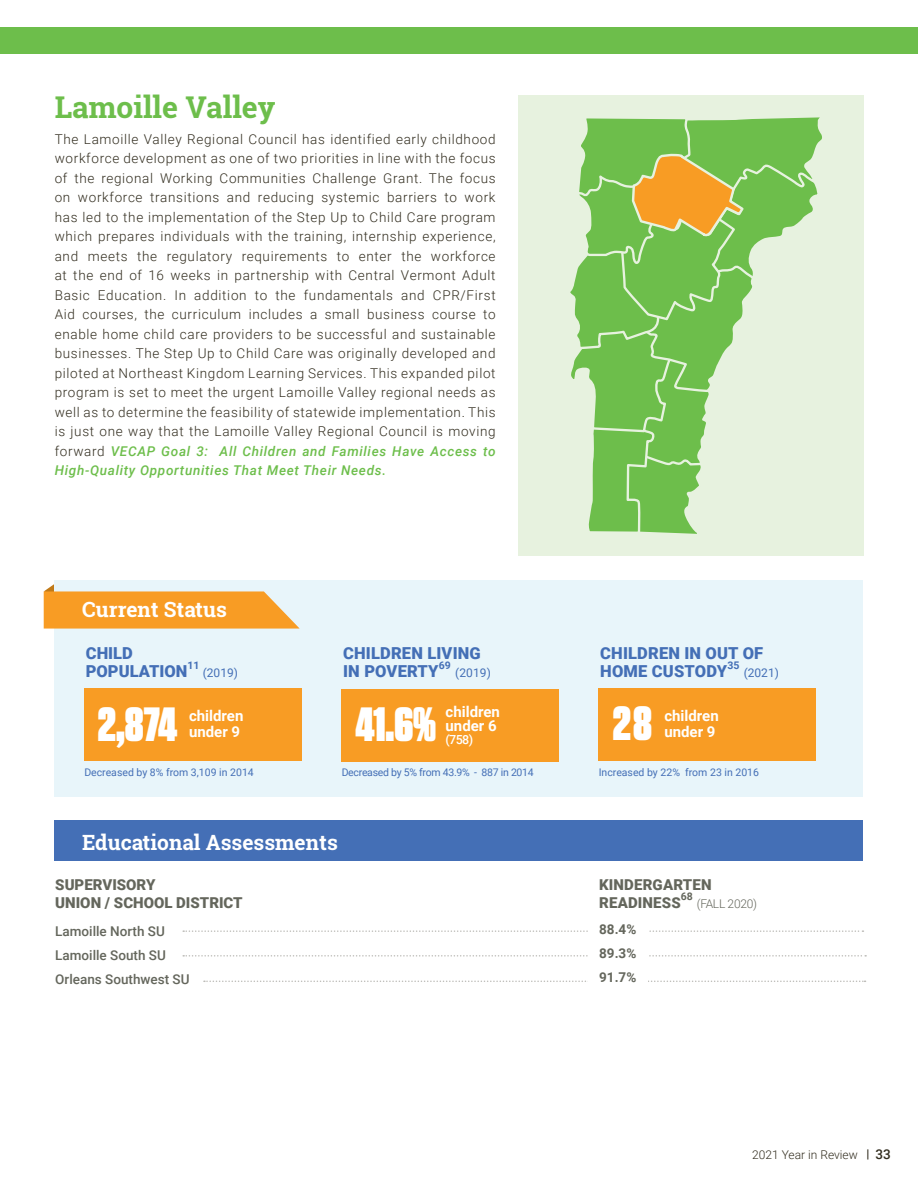
<style>
.page{position:relative;width:918px;height:1188px;background:#fff}
.page>*{position:absolute;margin:0;border:0;box-sizing:border-box;transform-origin:0 0}
.t1{font:900 48px "Tungsten";letter-spacing:-.015em;color:#fff}
.t2{font:700 30px "Roboto Slab";color:#6dbe4b}
.t3{font:700 21px "Roboto Slab";color:#fff}
.t4{font:900 16.5px/18px "Roboto";letter-spacing:.01em;color:#446fb6}
.t5{font:900 15px/18px "Roboto";color:#64665c}
.t6{font:700 15px/16.5px "Roboto";color:#fff}
.t7{font:300 13.5px/19.5px "Roboto";letter-spacing:.05em;color:#322d1f;text-align:justify}
.t8{font:500 13.5px/24px "Roboto";color:#64665c}
.t9{font:700 13.5px/24px "Roboto";color:#64665c;text-align:justify}
.t10{font:500 12.45px "Roboto";color:#fff}
.t11{font:300 12px "Roboto";color:#322d1f}
.t12{font:12px "Roboto";color:#446fb6}
.t13{font:300 12px "Roboto";letter-spacing:-.025em;color:#64665c}
.t14{font:10.5px "Roboto";color:#446fb6}
.t15{font:10.5px "Roboto";letter-spacing:-.025em;color:#446fb6}
.t16{font:700 10.5px "Roboto";color:#446fb6}
.t17{font:700 10.5px "Roboto";color:#64665c}
.s1{font-weight:500;font-style:italic;color:#6dbe4b}
.s2{font-weight:500}
.s3{font-weight:500;font-size:13.5px}
</style>
<div class="page">
<div style="left:518px;top:95px;width:345px;height:460px;background:#e7f2df"></div>
<div style="left:54px;top:820px;width:809px;height:41px;background:#446fb6"></div>
<svg style="left:183px;top:955px;width:683px;height:2px"></svg>
<svg style="left:204px;top:981px;width:662px;height:1px"></svg>
<svg style="left:183px;top:930px;width:680px;height:2px"></svg>
<div style="left:54px;top:580px;width:809px;height:216px;background:#e8f5fa"></div>
<div style="left:599px;top:688px;width:217px;height:73px;background:#f89c24"></div>
<div style="left:84px;top:688px;width:218px;height:73px;background:#f89c24"></div>
<div style="left:342px;top:689px;width:217px;height:73px;background:#f89c24"></div>
<svg style="left:44px;top:584px;width:256px;height:45px"></svg>
<svg style="left:570px;top:117px;width:252px;height:417px"></svg>
<div style="left:0;top:27px;width:918px;height:27px;background:#6dbe4b"></div>
<div style="left:588px;top:911px;width:60px;height:127px;background:#fff"></div>
<h2 class="t2" style="left:55px;top:86px;width:222px">Lamoille Valley</h2>
<p class="t7" style="left:55px;top:129px;width:442px">The Lamoille Valley Regional Council has identified early childhood workforce development as one of two priorities in line with the focus of the regional Working Communities Challenge Grant. The focus on workforce transitions and reducing systemic barriers to work has led to the implementation of the Step Up to Child Care program which prepares individuals with the training, internship experience, and meets the regulatory requirements to enter the workforce at the end of 16 weeks in partnership with Central Vermont Adult Basic Education. In addition to the fundamentals and CPR/First Aid courses, the curriculum includes a small business course to enable home child care providers to be successful and sustainable businesses. The Step Up to Child Care was originally developed and piloted at Northeast Kingdom Learning Services. This expanded pilot program is set to meet the urgent Lamoille Valley regional needs as well as to determine the feasibility of statewide implementation. This is just one way that the Lamoille Valley Regional Council is moving forward <span class="s1">VECAP Goal 3: All Children and Families Have Access to High-Quality Opportunities That Meet Their Needs.</span></p>
<h3 class="t3" style="left:82px;top:595px;width:146px">Current Status</h3>
<p class="t4" style="left:86px;top:644px;width:103px">CHILD<br>POPULATION</p>
<p class="t16" style="left:187px;top:658px;width:14px">11</p>
<p class="t12" style="left:203px;top:664px;width:37px">(2019)</p>
<p class="t4" style="left:343px;top:644px;width:139px">CHILDREN LIVING<br>IN POVERTY</p>
<p class="t16" style="left:439px;top:658px;width:14px">69</p>
<p class="t12" style="left:455px;top:664px;width:37px">(2019)</p>
<p class="t4" style="left:600px;top:644px;width:164px">CHILDREN IN OUT OF<br>HOME CUSTODY</p>
<p class="t16" style="left:727px;top:658px;width:14px">35</p>
<p class="t12" style="left:744px;top:664px;width:37px">(2021)</p>
<h1 class="t1" style="left:355px;top:697px;width:83px">41.6%</h1>
<p class="t6" style="left:446px;top:705px;width:56px;line-height:13.5px">children under 6</p>
<h1 class="t1" style="left:98px;top:697px;width:81px">2,874</h1>
<h1 class="t1" style="left:613px;top:696px;width:41px">28</h1>
<p class="t6" style="left:189px;top:706px;width:56px">children under 9</p>
<p class="t6" style="left:664px;top:706px;width:56px">children under 9</p>
<p class="t10" style="left:446px;top:731px;width:29px">(758)</p>
<p class="t14" style="left:84px;top:765px;width:171px">Decreased by 8% from 3,109 in 2014</p>
<p class="t15" style="left:342px;top:765px;width:194px">Decreased by 5% from 43.9% - 887 in 2014</p>
<p class="t14" style="left:599px;top:765px;width:162px">Increased by 22% from 23 in 2016</p>
<h3 class="t3" style="left:82px;top:828px;width:257px">Educational Assessments</h3>
<p class="t5" style="left:55px;top:875px;width:189px">SUPERVISORY<br>UNION / SCHOOL DISTRICT</p>
<p class="t8" style="left:55px;top:918px;width:136px">Lamoille North SU<br>Lamoille South SU<br>Orleans Southwest SU</p>
<p class="t5" style="left:599px;top:875px;width:114px">KINDERGARTEN<br>READINESS</p>
<p class="t17" style="left:681px;top:889px;width:14px">68</p>
<p class="t13" style="left:697px;top:895px;width:62px">(FALL 2020)</p>
<p class="t9" style="left:599px;top:916px;width:39px">88.4% 89.3% 91.7%</p>
<p class="t11" style="left:752px;top:1146px;width:140px">2021 Year in Review <span class="s2">|</span> <span class="s3">33</span></p>
</div>
